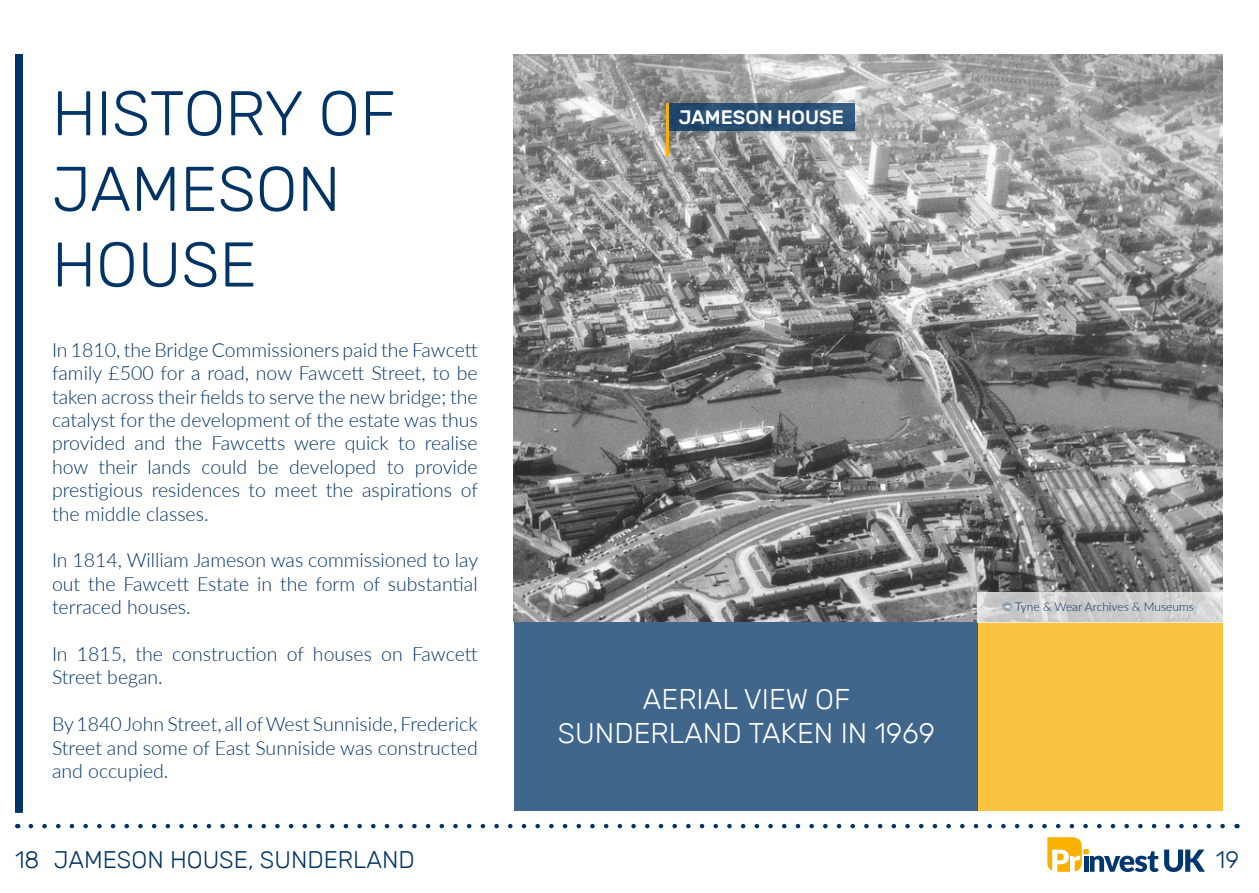
<style>
.page{position:relative;width:1259px;height:893px;background:#fff}
.page>*{position:absolute;margin:0;border:0;box-sizing:border-box;transform-origin:0 0}
.t1{font:300 63px/75.6px "Rubik";color:#036}
.t2{font:300 28.5px/34.2px "Rubik";color:#fff;text-align:center}
.t3{font:300 24px "Rubik";color:#036}
.t4{font:300 19.5px/23.4px "Lato";color:#036;text-align:justify}
.t5{font:500 19.5px "Rubik";color:#fff}
.t6{font:300 12px "Lato";color:#036}
</style>
<div class="page">
<div style="left:977px;top:622px;width:245px;height:189px;background:#fac340"></div>
<div style="left:514px;top:622px;width:463px;height:189px;background:#40668c"></div>
<svg style="left:31px;top:824px;width:1194px;height:4px"></svg>
<svg style="left:1164px;top:849px;width:41px;height:23px"></svg>
<svg style="left:1047px;top:837px;width:111px;height:35px"></svg>
<img style="left:514px;top:54px;width:708px;height:568px">
<svg style="left:977px;top:592px;width:245px;height:31px;background:#d1d0cf"></svg>
<div style="left:15px;top:54px;width:8px;height:759px;background:#036"></div>
<hr style="left:666px;top:103px;width:3px;height:53px;background:#f9b000">
<svg style="left:669px;top:103px;width:186px;height:28px;background:#284e75"></svg>
<h1 class="t1" style="left:52px;top:76px;width:345px">HISTORY OF<br>JAMESON<br>HOUSE</h1>
<p class="t4" style="left:52px;top:337px;width:427px">In 1810, the Bridge Commissioners paid the Fawcett family £500 for a road, now Fawcett Street, to be taken across their fields to serve the new bridge; the catalyst for the development of the estate was thus provided and the Fawcetts were quick to realise how their lands could be developed to provide prestigious residences to meet the aspirations of the middle classes.</p>
<p class="t4" style="left:52px;top:548px;width:428px">In 1814, William Jameson was commissioned to lay out the Fawcett Estate in the form of substantial terraced houses.</p>
<p class="t4" style="left:52px;top:642px;width:427px">In 1815, the construction of houses on Fawcett<br>Street began.</p>
<p class="t4" style="left:52px;top:712px;width:427px">By 1840 John Street, all of West Sunniside, Frederick Street and some of East Sunniside was constructed and occupied.</p>
<p class="t5" style="left:679px;top:105px;width:166px">JAMESON HOUSE</p>
<h2 class="t2" style="left:558px;top:682px;width:378px">AERIAL VIEW OF<br>SUNDERLAND TAKEN IN 1969</h2>
<p class="t6" style="left:1002px;top:599px;width:193px">© Tyne &amp; Wear Archives &amp; Museums</p>
<p class="t3" style="left:15px;top:846px;width:401px">18 JAMESON HOUSE, SUNDERLAND</p>
<p class="t3" style="left:1216px;top:846px;width:25px">19</p>
</div>
